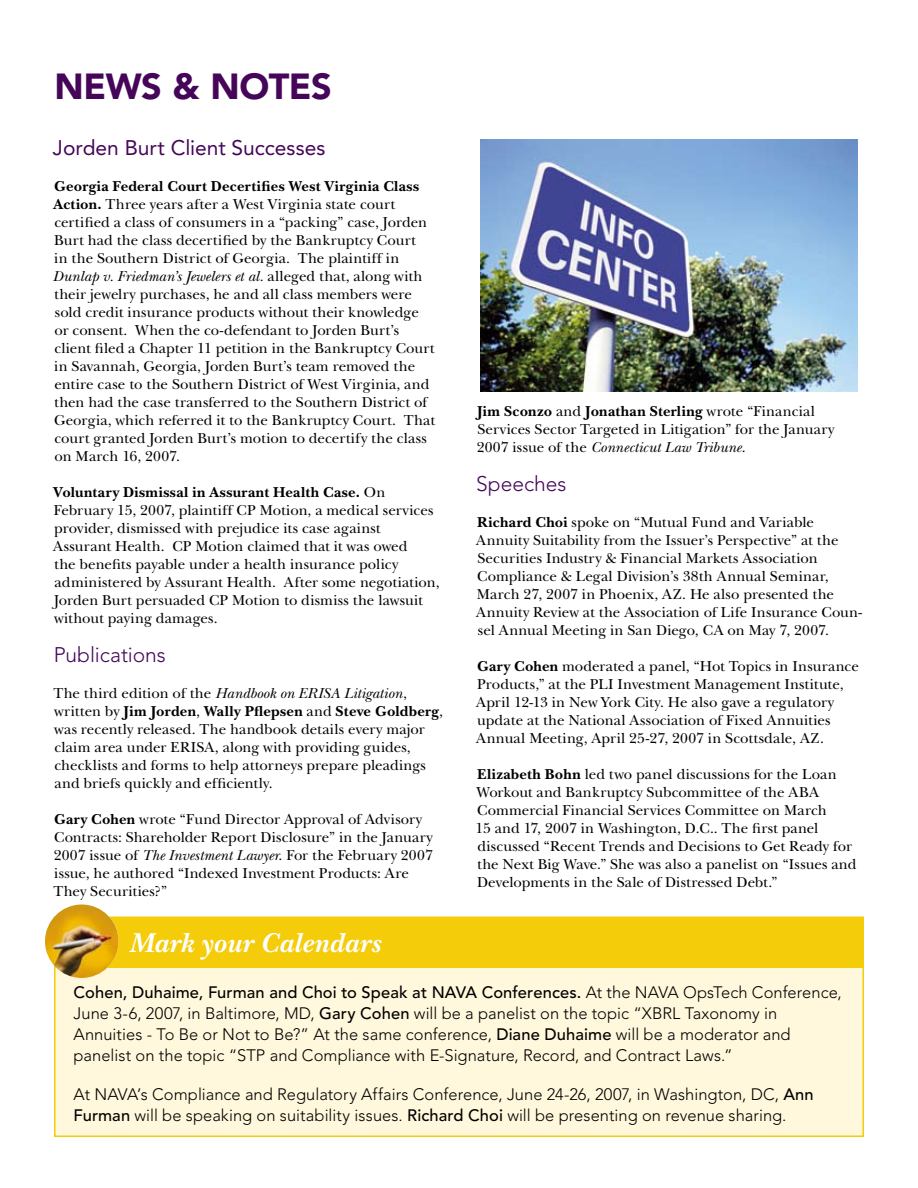
<style>
.page{position:relative;width:918px;height:1188px;background:#fff}
.page>*{position:absolute;margin:0;border:0;box-sizing:border-box;transform-origin:0 0}
.t1{font:900 36px "Avenir LT Std";letter-spacing:-.01em;color:#450659}
.t2{font:italic 700 28.5px "New Baskerville Std";letter-spacing:.015em;color:#fff}
.t3{font:21px "Avenir LT Std";color:#450659}
.t4{font:300 21px "Avenir LT Std";color:#450659}
.t5{font:300 16.5px/21px "Avenir LT Std";color:#000}
.t6{font:15px/18px "New Baskerville Std";letter-spacing:.005em;color:#000}
.s1{font-weight:700}
.s2{font-style:italic}
.s3{font-weight:500}
</style>
<div class="page">
<img style="left:480px;top:139px;width:378px;height:252px">
<div style="left:55px;top:917px;width:808px;height:219px;background:#fff8dc"></div>
<div style="left:54px;top:916px;width:810px;height:221px;border:2px solid #f4cc09"></div>
<div style="left:54px;top:918px;width:810px;height:50px;background:#f4cc09"></div>
<img style="left:45px;top:904px;width:73px;height:74px;border-radius:50%">
<h1 class="t1" style="left:54px;top:65px;width:279px">NEWS &amp; NOTES</h1>
<h3 class="t3" style="left:53px;top:136px;width:274px">Jorden Burt Client Successes</h3>
<p class="t6" style="left:53px;top:178px;width:384px"><span class="s1">Georgia Federal Court Decertifies West Virginia Class Action.</span> Three years after a West Virginia state court certified a class of consumers in a “packing” case, Jorden Burt had the class decertified by the Bankruptcy Court<br>in the Southern District of Georgia. The plaintiff in <span class="s2">Dunlap v. Friedman’s Jewelers et al.</span> alleged that, along with their jewelry purchases, he and all class members were sold credit insurance products without their knowledge<br>or consent. When the co-defendant to Jorden Burt’s client filed a Chapter 11 petition in the Bankruptcy Court in Savannah, Georgia, Jorden Burt’s team removed the entire case to the Southern District of West Virginia, and then had the case transferred to the Southern District of Georgia, which referred it to the Bankruptcy Court. That court granted Jorden Burt’s motion to decertify the class on March 16, 2007.</p>
<p class="t6" style="left:53px;top:484px;width:388px"><span class="s1">Voluntary Dismissal in Assurant Health Case.</span> On February 15, 2007, plaintiff CP Motion, a medical services provider, dismissed with prejudice its case against Assurant Health. CP Motion claimed that it was owed<br>the benefits payable under a health insurance policy administered by Assurant Health. After some negotiation, Jorden Burt persuaded CP Motion to dismiss the lawsuit without paying damages.</p>
<h3 class="t4" style="left:54px;top:643px;width:114px">Publications</h3>
<p class="t6" style="left:53px;top:685px;width:391px">The third edition of the <span class="s2">Handbook on ERISA Litigation</span>, written by <span class="s1">Jim Jorden</span>, <span class="s1">Wally Pflepsen</span> and <span class="s1">Steve Goldberg</span>, was recently released. The handbook details every major claim area under ERISA, along with providing guides, checklists and forms to help attorneys prepare pleadings and briefs quickly and efficiently.</p>
<p class="t6" style="left:53px;top:811px;width:381px"><span class="s1">Gary Cohen</span> wrote “Fund Director Approval of Advisory Contracts: Shareholder Report Disclosure” in the January 2007 issue of <span class="s2">The Investment Lawyer</span>. For the February 2007 issue, he authored “Indexed Investment Products: Are They Securities?”</p>
<h2 class="t2" style="left:129px;top:927px;width:253px">Mark your Calendars</h2>
<p class="t6" style="left:477px;top:403px;width:359px"><span class="s1">Jim Sconzo</span> and <span class="s1">Jonathan Sterling</span> wrote “Financial<br>Services Sector Targeted in Litigation” for the January<br>2007 issue of the <span class="s2">Connecticut Law Tribune</span>.</p>
<h3 class="t4" style="left:476px;top:472px;width:92px">Speeches</h3>
<p class="t6" style="left:476px;top:514px;width:388px"><span class="s1">Richard Choi</span> spoke on “Mutual Fund and Variable Annuity Suitability from the Issuer’s Perspective” at the Securities Industry &amp; Financial Markets Association Compliance &amp; Legal Division’s 38th Annual Seminar, March 27, 2007 in Phoenix, AZ. He also presented the Annuity Review at the Association of Life Insurance Coun&shy;sel Annual Meeting in San Diego, CA on May 7, 2007.</p>
<p class="t6" style="left:476px;top:658px;width:384px"><span class="s1">Gary Cohen</span> moderated a panel, “Hot Topics in Insurance Products,” at the PLI Investment Management Institute, April 12-13 in New York City. He also gave a regulatory update at the National Association of Fixed Annuities Annual Meeting, April 25-27, 2007 in Scottsdale, AZ.</p>
<p class="t6" style="left:476px;top:766px;width:382px"><span class="s1">Elizabeth Bohn</span> led two panel discussions for the Loan Workout and Bankruptcy Subcommittee of the ABA Commercial Financial Services Committee on March<br>15 and 17, 2007 in Washington, D.C.. The first panel discussed “Recent Trends and Decisions to Get Ready for the Next Big Wave.” She was also a panelist on “Issues and Developments in the Sale of Distressed Debt.”</p>
<p class="t5" style="left:74px;top:982px;width:770px"><span class="s3">Cohen, Duhaime, Furman and Choi to Speak at NAVA Conferences.</span> At the NAVA OpsTech Conference, June 3-6, 2007, in Baltimore, MD, <span class="s3">Gary Cohen</span> will be a panelist on the topic “XBRL Taxonomy in Annuities - To Be or Not to Be?” At the same conference, <span class="s3">Diane Duhaime</span> will be a moderator and panelist on the topic “STP and Compliance with E-Signature, Record, and Contract Laws.”</p>
<p class="t5" style="left:74px;top:1084px;width:742px">At NAVA’s Compliance and Regulatory Affairs Conference, June 24-26, 2007, in Washington, DC, <span class="s3">Ann<br>Furman</span> will be speaking on suitability issues. <span class="s3">Richard Choi</span> will be presenting on revenue sharing.</p>
</div>
